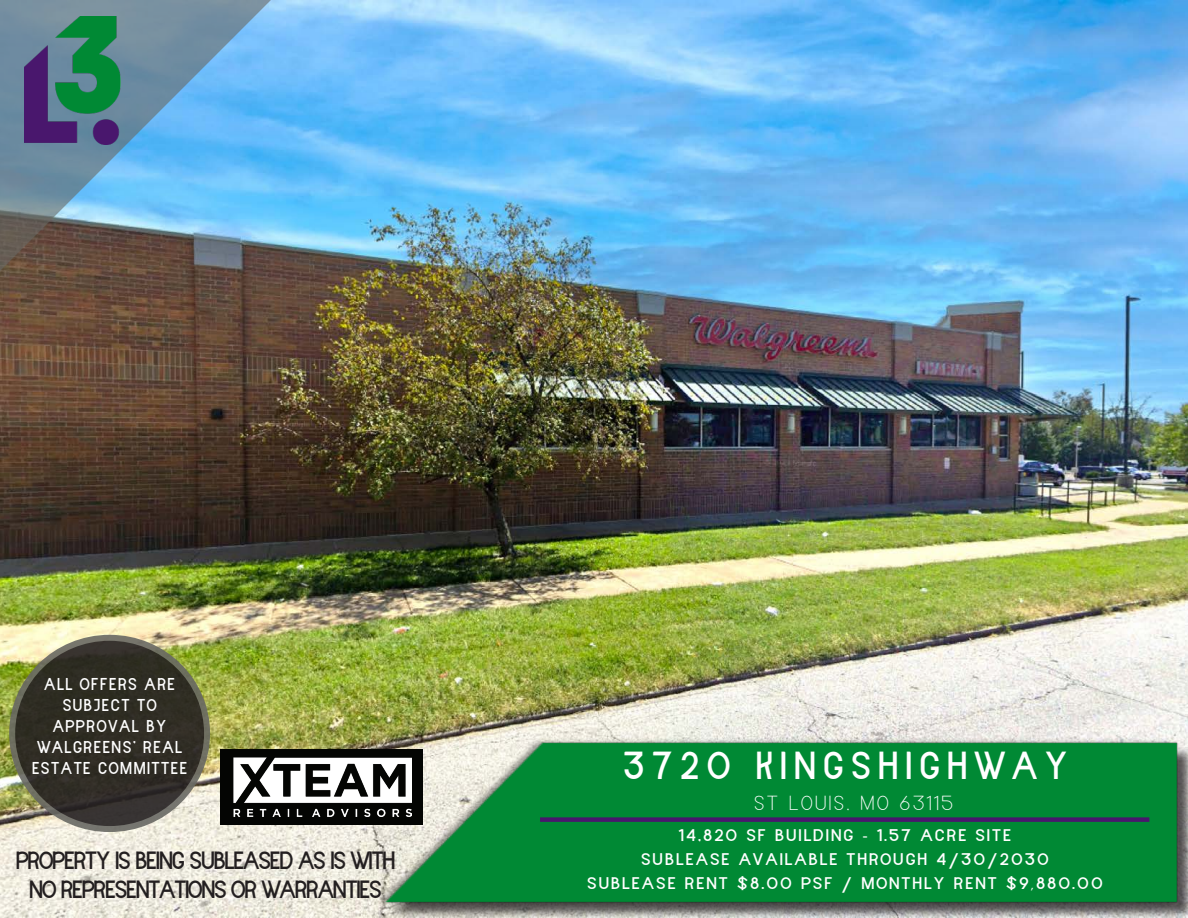
<style>
.page{position:relative;width:1188px;height:918px;background:#fff}
.page>*{position:absolute;margin:0;border:0;box-sizing:border-box;transform-origin:0 0}
.t1{font:37.5px "Narrenschiff";letter-spacing:.19em;color:#fff}
.t2{font:24px "Narrenschiff";letter-spacing:-.05em;color:#231f20}
.t3{font:300 19.65px "Narrenschiff";letter-spacing:.11em;color:#fff;scale:1.11 1}
.t4{font:16.5px/21px "Narrenschiff";letter-spacing:.09em;color:#fff;text-align:center}
.t5{font:16.2px "Narrenschiff";letter-spacing:.11em;color:#fff;scale:1.11 1}
.s1{font-family:"Champagne&Limousines"}
</style>
<div class="page">
<img style="left:0;top:1px;width:1188px;height:917px">
<svg style="left:0;top:0;width:289px;height:281px;background:#6c98b6"></svg>
<img style="left:25px;top:16px;width:100px;height:129px">
<div style="left:383px;top:743px;width:805px;height:175px;background:#231f20;opacity:.75"></div>
<img style="left:371px;top:735px;width:808px;height:175px">
<div style="left:540px;top:817px;width:609px;height:5px;background:#49176d"></div>
<svg style="left:12px;top:638px;width:195px;height:191px;background:#323027"></svg>
<div style="left:9px;top:635px;width:201px;height:197px;border:6px solid #686863;border-radius:50%"></div>
<div style="left:221px;top:749px;width:202px;height:76px;background:#040503"></div>
<img style="left:233px;top:757px;width:178px;height:59px">
<p class="t4" style="left:32px;top:673px;width:157px">ALL OFFERS ARE<br>SUBJECT TO<br>APPROVAL BY<br>WALGREENS' REAL<br>ESTATE COMMITTEE</p>
<p class="t2" style="left:16px;top:846px;width:381px">PROPERTY IS BEING SUBLEASED AS IS WITH</p>
<p class="t2" style="left:29px;top:875px;width:354px">NO REPRESENTATIONS OR WARRANTIES</p>
<p class="t1" style="left:623px;top:743px;width:446px">3720 KINGSHIGHWAY</p>
<p class="t3" style="left:754px;top:791px;width:181px">ST LOUIS, MO 63115</p>
<p class="t5" style="left:679px;top:825px;width:301px">14,820 SF BUILDING - 1.57 ACRE SITE</p>
<p class="t5" style="left:641px;top:849px;width:369px">SUBLEASE AVAILABLE THROUGH 4/30/2030</p>
<p class="t5" style="left:587px;top:873px;width:466px">SUBLEASE RENT $8.00 PSF / MONTHLY RENT $9<span class="s1">,</span>880.00</p>
</div>
